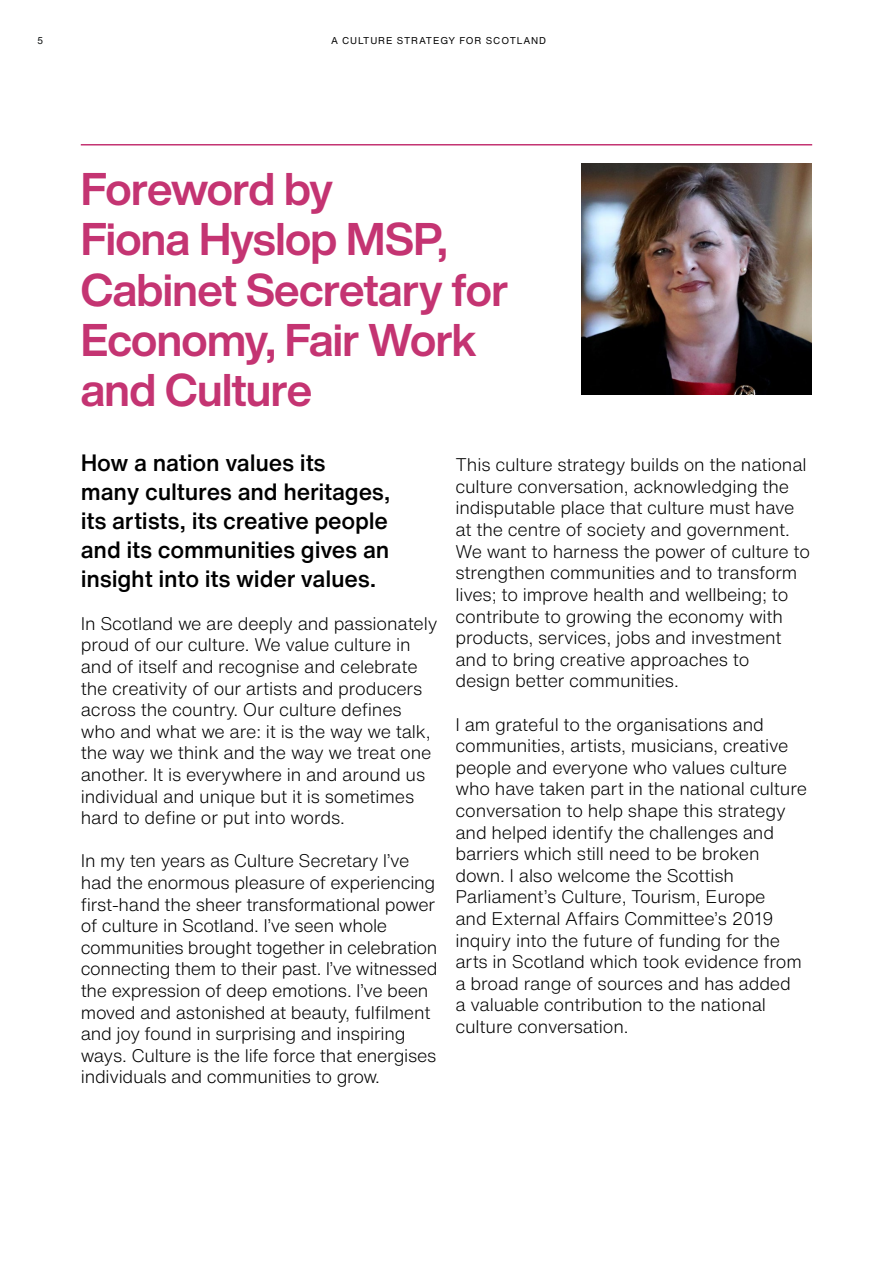
<style>
.page{position:relative;width:893px;height:1263px;background:#fff}
.page>*{position:absolute;margin:0;border:0;box-sizing:border-box;transform-origin:0 0}
.t1{font:700 45px/50.4px "Helvetica Now Display";letter-spacing:-.015em;color:#c43472}
.t2{font:500 23.25px/28.8px "Helvetica Now Text";letter-spacing:-.01em;color:#000}
.t3{font:300 18px/21.6px "Helvetica Now Text";letter-spacing:-.01em;color:#000}
.t4{font:9.75px "Helvetica Now Text";letter-spacing:.09em;color:#000}
.t5{font:9.75px "Helvetica Now Text";color:#0a0d0d}
</style>
<div class="page">
<hr style="left:81px;top:144px;width:731px;height:1px;background:#c43472">
<img style="left:581px;top:164px;width:230px;height:230px">
<p class="t5" style="left:37px;top:33px;width:8px">5</p>
<p class="t4" style="left:331px;top:33px;width:217px">A CULTURE STRATEGY FOR SCOTLAND</p>
<h1 class="t1" style="left:81px;top:164px;width:429px">Foreword by<br>Fiona Hyslop MSP,<br>Cabinet Secretary for<br>Economy, Fair Work and Culture</h1>
<p class="t2" style="left:81px;top:448px;width:311px">How a nation values its<br>many cultures and heritages, its artists, its creative people and its communities gives an insight into its wider values.</p>
<p class="t3" style="left:81px;top:612px;width:358px">In Scotland we are deeply and passionately proud of our culture. We value culture in and of itself and recognise and celebrate the creativity of our artists and producers across the country. Our culture defines who and what we are: it is the way we talk, the way we think and the way we treat one another. It is everywhere in and around us individual and unique but it is sometimes hard to define or put into words.</p>
<p class="t3" style="left:81px;top:849px;width:358px">In my ten years as Culture Secretary I’ve had the enormous pleasure of experiencing first-hand the sheer transformational power of culture in Scotland. I’ve seen whole communities brought together in celebration connecting them to their past. I’ve witnessed the expression of deep emotions. I’ve been moved and astonished at beauty, fulfilment and joy found in surprising and inspiring ways. Culture is the life force that energises individuals and communities to grow.</p>
<p class="t3" style="left:455px;top:453px;width:356px">This culture strategy builds on the national culture conversation, acknowledging the indisputable place that culture must have at the centre of society and government.<br>We want to harness the power of culture to strengthen communities and to transform lives; to improve health and wellbeing; to contribute to growing the economy with products, services, jobs and investment and to bring creative approaches to<br>design better communities.</p>
<p class="t3" style="left:455px;top:713px;width:353px">I am grateful to the organisations and communities, artists, musicians, creative people and everyone who values culture who have taken part in the national culture conversation to help shape this strategy and helped identify the challenges and barriers which still need to be broken down. I also welcome the Scottish Parliament’s Culture, Tourism, Europe<br>and External Affairs Committee’s 2019 inquiry into the future of funding for the arts in Scotland which took evidence from a broad range of sources and has added<br>a valuable contribution to the national culture conversation.</p>
</div>
